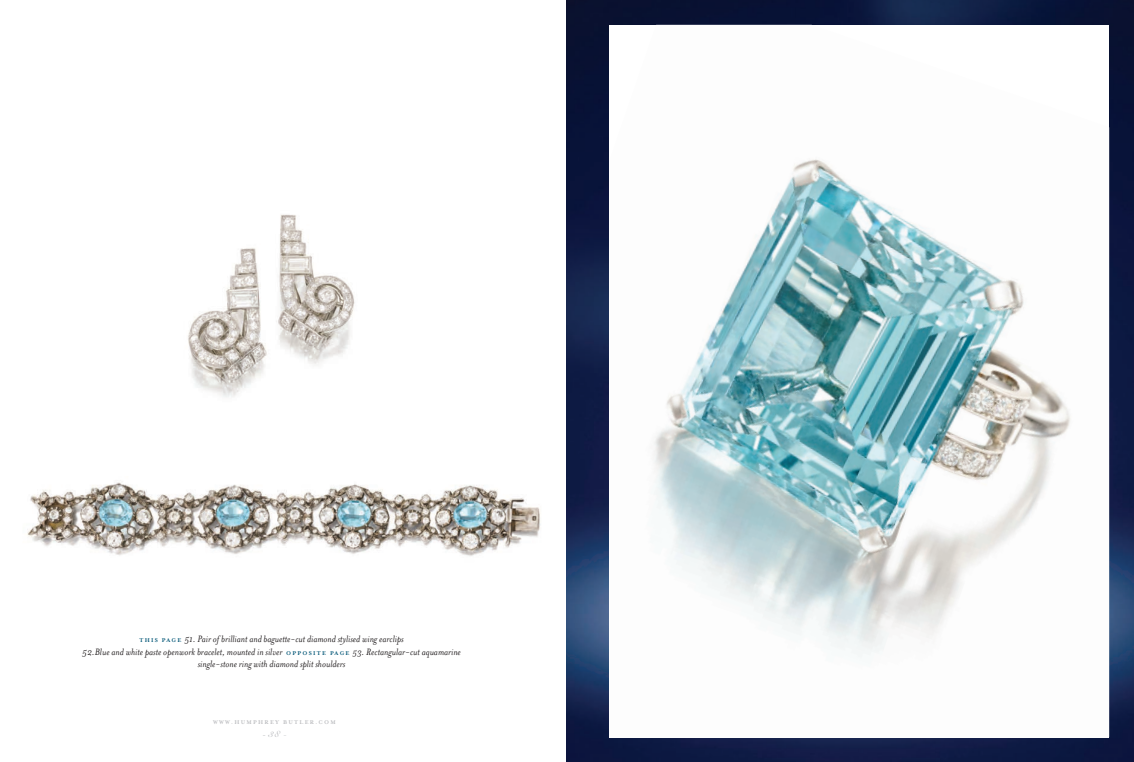
<style>
.page{position:relative;width:1134px;height:762px;background:#fff}
.page>*{position:absolute;margin:0;border:0;box-sizing:border-box;transform-origin:0 0}
.t1{font:italic 10.62px/12.8px "Mrs Eaves";color:#231f20;text-align:center}
.t2{font:10px "Snell Roundhand Script";color:#adaeb2}
.t3{font:700 6.25px "Mrs Eaves";letter-spacing:.2em;color:#bcbdc0}
.s1{font-weight:700;font-style:normal;font-size:6.25px;color:#005576}
.s2{font-size:10px}
.s3{font-family:"Mrs Eaves";font-weight:700;font-size:7.5px;color:#c7c8ca}
</style>
<div class="page">
<img style="left:567px;top:0;width:567px;height:762px">
<img style="left:188px;top:214px;width:167px;height:183px">
<img style="left:27px;top:482px;width:514px;height:74px">
<img style="left:609px;top:25px;width:500px;height:712px">
<p class="t1" style="left:82px;top:632px;width:380px"><span class="s1">T H I S PA G E</span> 51. Pair of brilliant and baguette-cut diamond stylised wing earclips<br>52.Blue and white paste openwork bracelet, mounted in silver <span class="s1">O P P O S I T E PA G E</span> <span class="s2">53</span>. Rectangular-cut aquamarine single-stone ring with diamond split shoulders</p>
<p class="t3" style="left:213px;top:719px;width:124px">WWW.HUMPHREY BUTLER.COM</p>
<p class="t2" style="left:262px;top:728px;width:26px"><span class="s3">-</span> 38 -</p>
</div>
